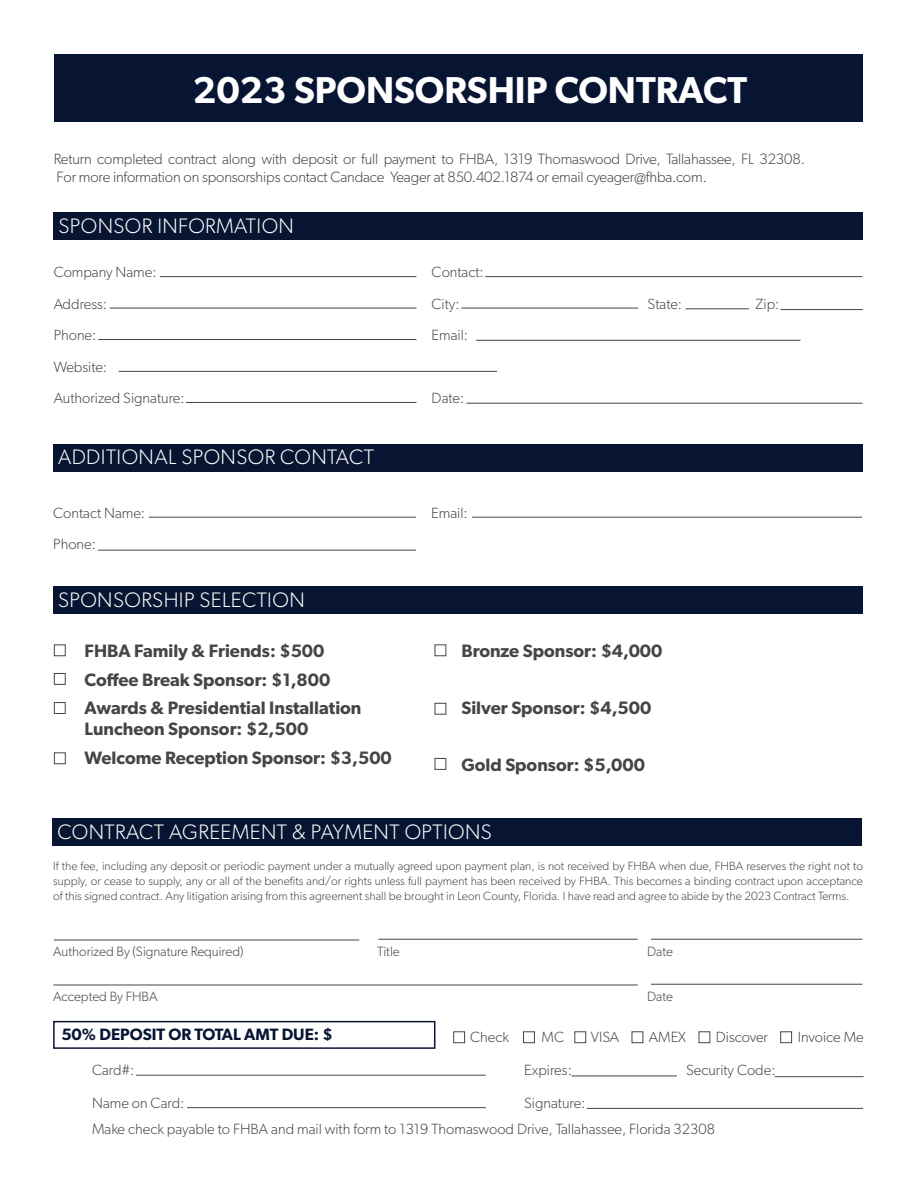
<style>
.page{position:relative;width:918px;height:1188px;background:#fff}
.page>*{position:absolute;margin:0;border:0;box-sizing:border-box;transform-origin:0 0}
.t1{font:600 37.5px "Gibson";color:#fff}
.t2{font:300 21px "Gibson";letter-spacing:.02em;color:#fff}
.t3{font:600 18px/21px "Gibson";color:#454547}
.t4{font:600 16.5px "Gibson";color:#081532}
.t5{font:300 15px/18px "Gibson";letter-spacing:-.01em;color:#454647}
.t6{font:300 14.85px "Gibson";color:#454647}
.t7{font:300 13.5px "Gibson";color:#454648}
.t8{font:300 12px/15px "Gibson";color:#454648;text-align:justify}
</style>
<div class="page">
<hr style="left:54px;top:940px;width:305px;height:1px;background:#454647">
<hr style="left:378px;top:939px;width:260px;height:1px;background:#454647">
<hr style="left:651px;top:939px;width:211px;height:1px;background:#454647">
<hr style="left:53px;top:985px;width:585px;height:1px;background:#454647">
<hr style="left:651px;top:984px;width:211px;height:1px;background:#454647">
<div style="left:54px;top:54px;width:809px;height:68px;background:#081532"></div>
<div style="left:54px;top:212px;width:809px;height:28px;background:#081532"></div>
<div style="left:53px;top:444px;width:809px;height:27px;background:#081532"></div>
<div style="left:53px;top:587px;width:809px;height:27px;background:#081532"></div>
<div style="left:53px;top:818px;width:809px;height:28px;background:#081532"></div>
<hr style="left:160px;top:276px;width:256px;height:1px;background:#454647">
<hr style="left:149px;top:517px;width:267px;height:1px;background:#454647">
<hr style="left:485px;top:276px;width:377px;height:1px;background:#454647">
<hr style="left:472px;top:517px;width:390px;height:1px;background:#454647">
<hr style="left:119px;top:371px;width:378px;height:1px;background:#454647">
<hr style="left:467px;top:403px;width:395px;height:1px;background:#454647">
<hr style="left:461px;top:308px;width:177px;height:1px;background:#454647">
<hr style="left:686px;top:308px;width:63px;height:1px;background:#454647">
<hr style="left:780px;top:309px;width:83px;height:1px;background:#454647">
<hr style="left:110px;top:308px;width:306px;height:1px;background:#454647">
<hr style="left:98px;top:339px;width:318px;height:1px;background:#454647">
<hr style="left:98px;top:550px;width:318px;height:1px;background:#454647">
<hr style="left:136px;top:1075px;width:350px;height:1px;background:#454647">
<hr style="left:571px;top:1076px;width:106px;height:1px;background:#454647">
<hr style="left:187px;top:1107px;width:299px;height:1px;background:#454647">
<hr style="left:587px;top:1108px;width:276px;height:1px;background:#454647">
<hr style="left:775px;top:1076px;width:89px;height:1px;background:#454647">
<hr style="left:476px;top:340px;width:324px;height:1px;background:#454647">
<hr style="left:186px;top:402px;width:230px;height:1px;background:#454647">
<div style="left:453px;top:1031px;width:12px;height:12px;border:1px solid #454647"></div>
<div style="left:523px;top:1031px;width:12px;height:12px;border:1px solid #454647"></div>
<div style="left:574px;top:1031px;width:12px;height:12px;border:1px solid #454647"></div>
<div style="left:632px;top:1031px;width:11px;height:12px;border:1px solid #454647"></div>
<div style="left:699px;top:1031px;width:11px;height:12px;border:1px solid #454647"></div>
<div style="left:780px;top:1031px;width:12px;height:12px;border:1px solid #454647"></div>
<div style="left:53px;top:1021px;width:382px;height:28px;border:2px solid #081532"></div>
<div style="left:54px;top:644px;width:12px;height:12px;border:1px solid #454647"></div>
<div style="left:54px;top:673px;width:12px;height:12px;border:1px solid #454647"></div>
<div style="left:54px;top:702px;width:12px;height:12px;border:1px solid #454647"></div>
<div style="left:54px;top:752px;width:12px;height:12px;border:1px solid #454647"></div>
<div style="left:435px;top:644px;width:11px;height:12px;border:1px solid #454647"></div>
<div style="left:435px;top:703px;width:11px;height:12px;border:1px solid #454647"></div>
<div style="left:435px;top:758px;width:11px;height:12px;border:1px solid #454647"></div>
<p class="t1" style="left:193px;top:67px;width:556px">2023 SPONSORSHIP CONTRACT</p>
<p class="t5" style="left:54px;top:149px;width:753px">Return completed contract along with deposit or full payment to FHBA, 1319 Thomaswood Drive, Tallahassee, FL 32308.<br>For more information on sponsorships contact Candace Yeager at 850.402.1874 or email cyeager@fhba.com.</p>
<p class="t2" style="left:58px;top:213px;width:237px">SPONSOR INFORMATION</p>
<p class="t6" style="left:54px;top:263px;width:104px">Company Name:</p>
<p class="t6" style="left:432px;top:263px;width:54px">Contact:</p>
<p class="t6" style="left:54px;top:295px;width:55px">Address:</p>
<p class="t6" style="left:432px;top:295px;width:29px">City:</p>
<p class="t6" style="left:648px;top:295px;width:36px">State:</p>
<p class="t6" style="left:756px;top:295px;width:25px">Zip:</p>
<p class="t6" style="left:54px;top:326px;width:44px">Phone:</p>
<p class="t6" style="left:432px;top:326px;width:38px">Email:</p>
<p class="t6" style="left:54px;top:358px;width:55px">Website:</p>
<p class="t6" style="left:54px;top:389px;width:133px">Authorized Signature:</p>
<p class="t6" style="left:432px;top:389px;width:34px">Date:</p>
<p class="t2" style="left:58px;top:444px;width:317px">ADDITIONAL SPONSOR CONTACT</p>
<p class="t6" style="left:53px;top:504px;width:93px">Contact Name:</p>
<p class="t6" style="left:431px;top:504px;width:38px">Email:</p>
<p class="t6" style="left:53px;top:535px;width:44px">Phone:</p>
<p class="t2" style="left:58px;top:587px;width:248px">SPONSORSHIP SELECTION</p>
<p class="t3" style="left:85px;top:640px;width:241px">FHBA Family &amp; Friends: $500</p>
<p class="t3" style="left:85px;top:669px;width:247px">Coffee Break Sponsor: $1,800</p>
<p class="t3" style="left:85px;top:697px;width:278px">Awards &amp; Presidential Installation<br>Luncheon Sponsor: $2,500</p>
<p class="t3" style="left:85px;top:747px;width:309px">Welcome Reception Sponsor: $3,500</p>
<p class="t3" style="left:461px;top:640px;width:203px">Bronze Sponsor: $4,000</p>
<p class="t3" style="left:461px;top:697px;width:191px">Silver Sponsor: $4,500</p>
<p class="t3" style="left:461px;top:754px;width:185px">Gold Sponsor: $5,000</p>
<p class="t2" style="left:58px;top:819px;width:436px">CONTRACT AGREEMENT &amp; PAYMENT OPTIONS</p>
<p class="t8" style="left:53px;top:858px;width:811px">If the fee, including any deposit or periodic payment under a mutually agreed upon payment plan, is not received by FHBA when due, FHBA reserves the right not to supply, or cease to supply, any or all of the benefits and/or rights unless full payment has been received by FHBA. This becomes a binding contract upon acceptance of this signed contract. Any litigation arising from this agreement shall be brought in Leon County, Florida. I have read and agree to abide by the 2023 Contract Terms.</p>
<p class="t7" style="left:53px;top:943px;width:192px">Authorized By (Signature Required)</p>
<p class="t7" style="left:377px;top:943px;width:24px">Title</p>
<p class="t7" style="left:647px;top:943px;width:27px">Date</p>
<p class="t7" style="left:53px;top:988px;width:106px">Accepted By FHBA</p>
<p class="t7" style="left:647px;top:988px;width:27px">Date</p>
<p class="t4" style="left:61px;top:1025px;width:273px">50% DEPOSIT OR TOTAL AMT DUE: $</p>
<p class="t6" style="left:470px;top:1028px;width:40px">Check</p>
<p class="t6" style="left:542px;top:1028px;width:24px">MC</p>
<p class="t6" style="left:591px;top:1028px;width:30px">VISA</p>
<p class="t6" style="left:649px;top:1028px;width:39px">AMEX</p>
<p class="t6" style="left:716px;top:1028px;width:54px">Discover</p>
<p class="t6" style="left:798px;top:1028px;width:68px">Invoice Me</p>
<p class="t6" style="left:92px;top:1061px;width:44px">Card#:</p>
<p class="t6" style="left:524px;top:1061px;width:49px">Expires:</p>
<p class="t6" style="left:686px;top:1061px;width:91px">Security Code:</p>
<p class="t6" style="left:92px;top:1094px;width:94px">Name on Card:</p>
<p class="t6" style="left:524px;top:1094px;width:63px">Signature:</p>
<p class="t6" style="left:92px;top:1120px;width:624px">Make check payable to FHBA and mail with form to 1319 Thomaswood Drive, Tallahassee, Florida 32308</p>
</div>
